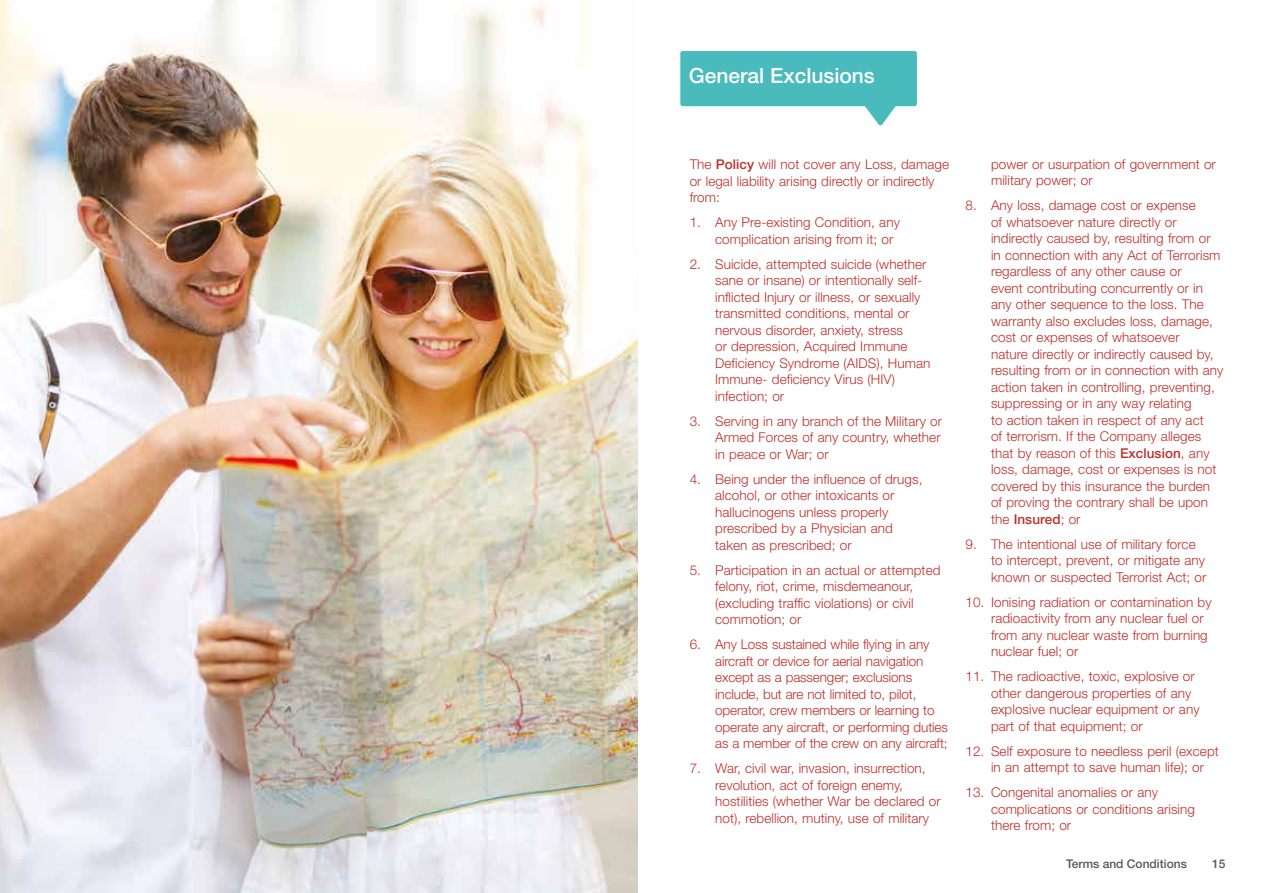
<style>
.page{position:relative;width:1276px;height:893px;background:#fff}
.page>*{position:absolute;margin:0;border:0;box-sizing:border-box;transform-origin:0 0}
.t1{font:500 21px "Helvetica Neue";color:#fff}
.t2{font:300 13.5px/16.5px "Helvetica Neue";letter-spacing:.005em;color:#be2f2b}
.t3{font:500 12px "Helvetica Neue";color:#575756}
.s1{font-weight:500}
</style>
<div class="page">
<svg style="left:680px;top:51px;width:237px;height:74px"></svg>
<img style="left:0;top:0;width:638px;height:893px">
<h1 class="t1" style="left:689px;top:63px;width:187px">General Exclusions</h1>
<p class="t2" style="left:689px;top:156px;width:261px">The <span class="s1">Policy</span> will not cover any Loss, damage or legal liability arising directly or indirectly from:</p>
<p class="t2" style="left:715px;top:214px;width:186px;text-indent:-26px">1. Any Pre-existing Condition, any complication arising from it; or</p>
<p class="t2" style="left:715px;top:255px;width:217px;text-indent:-26px">2. Suicide, attempted suicide (whether sane or insane) or intentionally self&shy;inflicted Injury or illness, or sexually transmitted conditions, mental or nervous disorder, anxiety, stress<br>or depression, Acquired Immune Deficiency Syndrome (AIDS), Human Immune- deficiency Virus (HIV) infection; or</p>
<p class="t2" style="left:715px;top:412px;width:228px;text-align:justify;text-indent:-26px">3. Serving in any branch of the Military or Armed Forces of any country, whether in peace or War; or</p>
<p class="t2" style="left:715px;top:470px;width:209px;text-indent:-26px">4. Being under the influence of drugs, alcohol, or other intoxicants or hallucinogens unless properly prescribed by a Physician and taken as prescribed; or</p>
<p class="t2" style="left:715px;top:561px;width:227px;text-indent:-26px">5. Participation in an actual or attempted felony, riot, crime, misdemeanour, (excluding traffic violations) or civil commotion; or</p>
<p class="t2" style="left:715px;top:636px;width:234px;text-indent:-26px">6. Any Loss sustained while flying in any aircraft or device for aerial navigation except as a passenger; exclusions include, but are not limited to, pilot, operator, crew members or learning to operate any aircraft, or performing duties as a member of the crew on any aircraft;</p>
<p class="t2" style="left:715px;top:760px;width:227px;text-indent:-26px">7. War, civil war, invasion, insurrection, revolution, act of foreign enemy, hostilities (whether War be declared or not), rebellion, mutiny, use of military</p>
<p class="t2" style="left:991px;top:156px;width:226px">power or usurpation of government or military power; or</p>
<p class="t2" style="left:991px;top:197px;width:234px;text-indent:-26px">8. Any loss, damage cost or expense<br>of whatsoever nature directly or indirectly caused by, resulting from or in connection with any Act of Terrorism regardless of any other cause or<br>event contributing concurrently or in any other sequence to the loss. The warranty also excludes loss, damage, cost or expenses of whatsoever<br>nature directly or indirectly caused by, resulting from or in connection with any action taken in controlling, preventing, suppressing or in any way relating<br>to action taken in respect of any act<br>of terrorism. If the Company alleges that by reason of this <span class="s1">Exclusion</span>, any loss, damage, cost or expenses is not covered by this insurance the burden of proving the contrary shall be upon the <span class="s1">Insured</span>; or</p>
<p class="t2" style="left:991px;top:536px;width:217px;text-indent:-26px">9. The intentional use of military force to intercept, prevent, or mitigate any known or suspected Terrorist Act; or</p>
<p class="t2" style="left:991px;top:594px;width:222px;text-indent:-26px">10. Ionising radiation or contamination by radioactivity from any nuclear fuel or from any nuclear waste from burning nuclear fuel; or</p>
<p class="t2" style="left:991px;top:668px;width:210px;text-indent:-26px">11. The radioactive, toxic, explosive or other dangerous properties of any explosive nuclear equipment or any part of that equipment; or</p>
<p class="t2" style="left:991px;top:743px;width:229px;text-indent:-26px">12. Self exposure to needless peril (except in an attempt to save human life); or</p>
<p class="t2" style="left:991px;top:784px;width:205px;text-indent:-26px">13. Congenital anomalies or any complications or conditions arising there from; or</p>
<p class="t3" style="left:1066px;top:857px;width:122px">Terms and Conditions</p>
<p class="t3" style="left:1212px;top:857px;width:15px">15</p>
</div>
